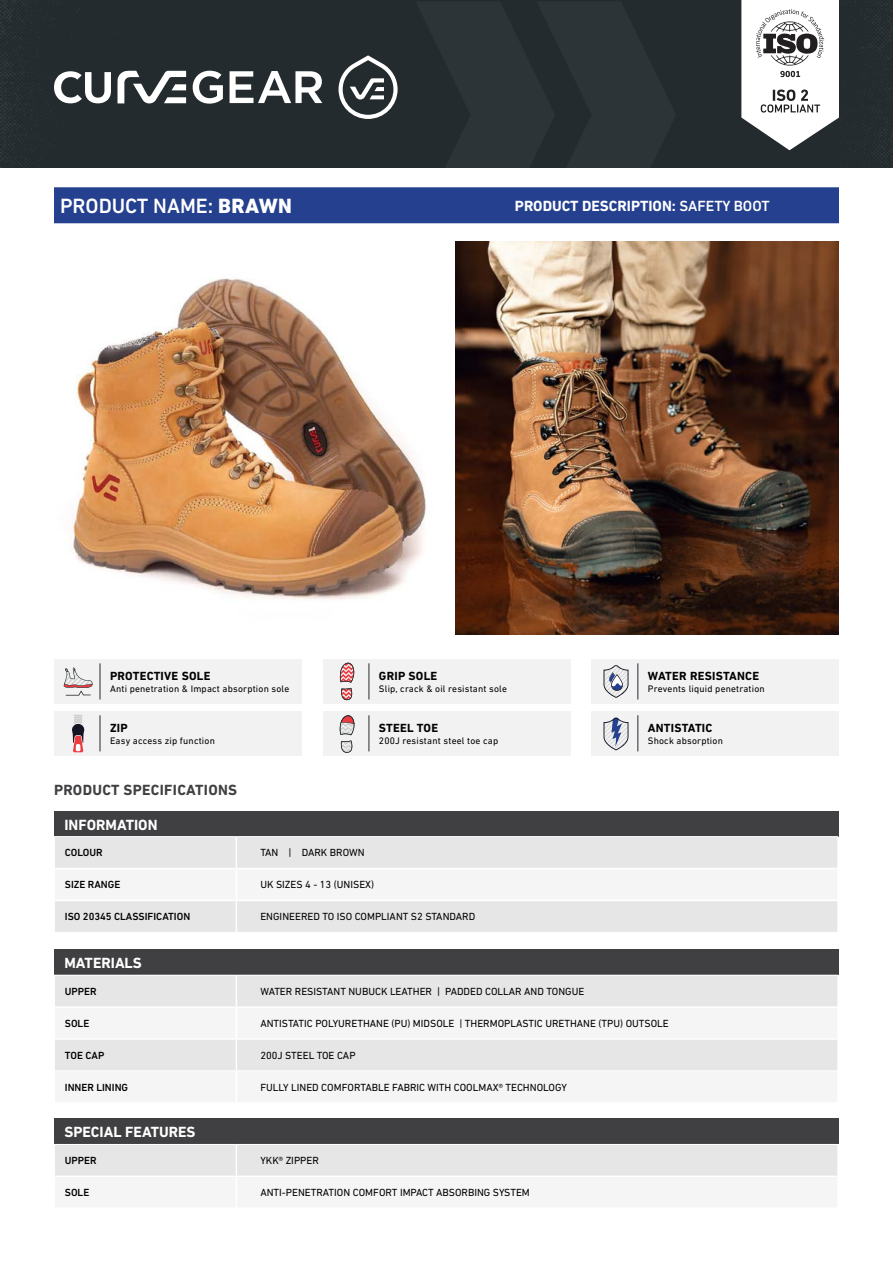
<style>
.page{position:relative;width:893px;height:1263px;background:#fff}
.page>*{position:absolute;margin:0;border:0;box-sizing:border-box;transform-origin:0 0}
.t1{font:500 21px "DIN Next LT Pro";color:#fff}
.t2{font:700 15px "DIN Next LT Pro";color:#fff}
.t3{font:700 15px "DIN Next LT Pro";letter-spacing:.02em;color:#404042}
.t4{font:700 12px "DIN Next LT Pro";letter-spacing:.02em;color:#000}
.t5{font:10.5px "DIN Next LT Pro";color:#000}
.t6{font:500 10.5px "DIN Next LT Pro";color:#000}
.t7{font:9.6px "DIN Next LT Pro";letter-spacing:.02em;color:#000}
.s1{font-weight:800}
.s2{font-weight:500}
</style>
<div class="page">
<div style="left:0;top:0;width:893px;height:167px;background:#232b2e"></div>
<svg style="left:415px;top:1px;width:261px;height:167px;background:#293033"></svg>
<img style="left:69px;top:278px;width:357px;height:322px">
<div style="left:54px;top:811px;width:785px;height:26px;background:#404042"></div>
<div style="left:55px;top:837px;width:782px;height:95px;background:#e6e6e6"></div>
<div style="left:55px;top:869px;width:782px;height:31px;background:#f5f5f5"></div>
<hr style="left:54px;top:836px;width:182px;height:1px;background:#fff">
<hr style="left:236px;top:836px;width:602px;height:1px;background:#fff">
<hr style="left:236px;top:837px;width:1px;height:31px;background:#fff">
<hr style="left:55px;top:868px;width:181px;height:1px;background:#fff">
<hr style="left:236px;top:868px;width:601px;height:1px;background:#fff">
<hr style="left:236px;top:869px;width:1px;height:31px;background:#fff">
<hr style="left:55px;top:900px;width:181px;height:1px;background:#fff">
<hr style="left:236px;top:900px;width:601px;height:1px;background:#fff">
<hr style="left:236px;top:901px;width:1px;height:31px;background:#fff">
<div style="left:54px;top:949px;width:785px;height:26px;background:#404042"></div>
<div style="left:55px;top:976px;width:782px;height:30px;background:#e6e6e6"></div>
<div style="left:55px;top:1040px;width:782px;height:30px;background:#e6e6e6"></div>
<hr style="left:236px;top:975px;width:1px;height:31px;background:#fff">
<hr style="left:236px;top:1040px;width:1px;height:30px;background:#fff">
<div style="left:54px;top:1118px;width:785px;height:26px;background:#404042"></div>
<div style="left:55px;top:1145px;width:782px;height:30px;background:#e6e6e6"></div>
<hr style="left:236px;top:1145px;width:1px;height:30px;background:#fff">
<div style="left:323px;top:659px;width:247px;height:45px;background:#f2f2f2"></div>
<svg style="left:340px;top:663px;width:14px;height:37px"></svg>
<hr style="left:369px;top:663px;width:1px;height:36px;background:#242b2f">
<div style="left:323px;top:711px;width:247px;height:44px;background:#f2f2f2"></div>
<hr style="left:369px;top:715px;width:1px;height:36px;background:#242b2f">
<svg style="left:340px;top:715px;width:15px;height:38px"></svg>
<div style="left:592px;top:711px;width:247px;height:44px;background:#f2f2f2"></div>
<hr style="left:638px;top:715px;width:1px;height:36px;background:#242b2f">
<svg style="left:603px;top:718px;width:25px;height:32px"></svg>
<div style="left:54px;top:659px;width:247px;height:45px;background:#f2f2f2"></div>
<hr style="left:100px;top:663px;width:1px;height:36px;background:#242b2f">
<svg style="left:64px;top:667px;width:29px;height:29px"></svg>
<div style="left:592px;top:659px;width:247px;height:45px;background:#f2f2f2"></div>
<hr style="left:638px;top:663px;width:1px;height:36px;background:#242b2f">
<svg style="left:603px;top:665px;width:26px;height:33px"></svg>
<div style="left:54px;top:711px;width:247px;height:44px;background:#f2f2f2"></div>
<hr style="left:100px;top:715px;width:1px;height:36px;background:#242b2f">
<svg style="left:72px;top:715px;width:12px;height:37px"></svg>
<div style="left:54px;top:187px;width:785px;height:36px;background:#24408f"></div>
<img style="left:455px;top:242px;width:384px;height:393px">
<svg style="left:741px;top:0;width:98px;height:150px"></svg>
<svg style="left:339px;top:55px;width:59px;height:64px"></svg>
<svg style="left:193px;top:71px;width:30px;height:33px"></svg>
<svg style="left:230px;top:71px;width:92px;height:32px"></svg>
<svg style="left:54px;top:71px;width:57px;height:32px"></svg>
<svg style="left:117px;top:71px;width:69px;height:32px"></svg>
<h1 class="t1" style="left:60px;top:194px;width:233px">PRODUCT NAME: <span class="s1">BRAWN</span></h1>
<h2 class="t2" style="left:515px;top:197px;width:256px">PRODUCT DESCRIPTION: <span class="s2">SAFETY BOOT</span></h2>
<p class="t4" style="left:110px;top:669px;width:102px">PROTECTIVE SOLE</p>
<p class="t7" style="left:110px;top:683px;width:181px">Anti penetration &amp; Impact absorption sole</p>
<p class="t4" style="left:110px;top:721px;width:19px">ZIP</p>
<p class="t7" style="left:110px;top:735px;width:106px">Easy access zip function</p>
<h2 class="t3" style="left:54px;top:781px;width:185px">PRODUCT SPECIFICATIONS</h2>
<p class="t4" style="left:379px;top:669px;width:60px">GRIP SOLE</p>
<p class="t7" style="left:379px;top:683px;width:130px">Slip, crack &amp; oil resistant sole</p>
<p class="t4" style="left:379px;top:721px;width:61px">STEEL TOE</p>
<p class="t7" style="left:379px;top:735px;width:121px">200J resistant steel toe cap</p>
<p class="t4" style="left:648px;top:669px;width:113px">WATER RESISTANCE</p>
<p class="t7" style="left:648px;top:683px;width:118px">Prevents liquid penetration</p>
<p class="t4" style="left:648px;top:721px;width:66px">ANTISTATIC</p>
<p class="t7" style="left:648px;top:735px;width:77px">Shock absorption</p>
<h2 class="t2" style="left:64px;top:816px;width:95px">INFORMATION</h2>
<p class="t6" style="left:65px;top:847px;width:39px">COLOUR</p>
<p class="t5" style="left:260px;top:847px;width:106px">TAN | DARK BROWN</p>
<p class="t6" style="left:65px;top:879px;width:57px">SIZE RANGE</p>
<p class="t5" style="left:260px;top:879px;width:115px">UK SIZES 4 - 13 (UNISEX)</p>
<p class="t6" style="left:65px;top:911px;width:127px">ISO 20345 CLASSIFICATION</p>
<p class="t5" style="left:260px;top:911px;width:216px">ENGINEERED TO ISO COMPLIANT S2 STANDARD</p>
<h2 class="t2" style="left:64px;top:954px;width:79px">MATERIALS</h2>
<p class="t6" style="left:65px;top:985px;width:33px">UPPER</p>
<p class="t5" style="left:260px;top:985px;width:325px">WATER RESISTANT NUBUCK LEATHER | PADDED COLLAR AND TONGUE</p>
<p class="t6" style="left:65px;top:1017px;width:26px">SOLE</p>
<p class="t5" style="left:260px;top:1017px;width:410px">ANTISTATIC POLYURETHANE (PU) MIDSOLE | THERMOPLASTIC URETHANE (TPU) OUTSOLE</p>
<p class="t6" style="left:65px;top:1049px;width:41px">TOE CAP</p>
<p class="t5" style="left:260px;top:1049px;width:97px">200J STEEL TOE CAP</p>
<p class="t6" style="left:65px;top:1081px;width:65px">INNER LINING</p>
<p class="t5" style="left:260px;top:1081px;width:308px">FULLY LINED COMFORTABLE FABRIC WITH COOLMAX® TECHNOLOGY</p>
<h2 class="t2" style="left:64px;top:1123px;width:133px">SPECIAL FEATURES</h2>
<p class="t6" style="left:65px;top:1154px;width:33px">UPPER</p>
<p class="t5" style="left:260px;top:1154px;width:60px">YKK® ZIPPER</p>
<p class="t6" style="left:65px;top:1186px;width:26px">SOLE</p>
<p class="t5" style="left:260px;top:1186px;width:271px">ANTI-PENETRATION COMFORT IMPACT ABSORBING SYSTEM</p>
</div>
